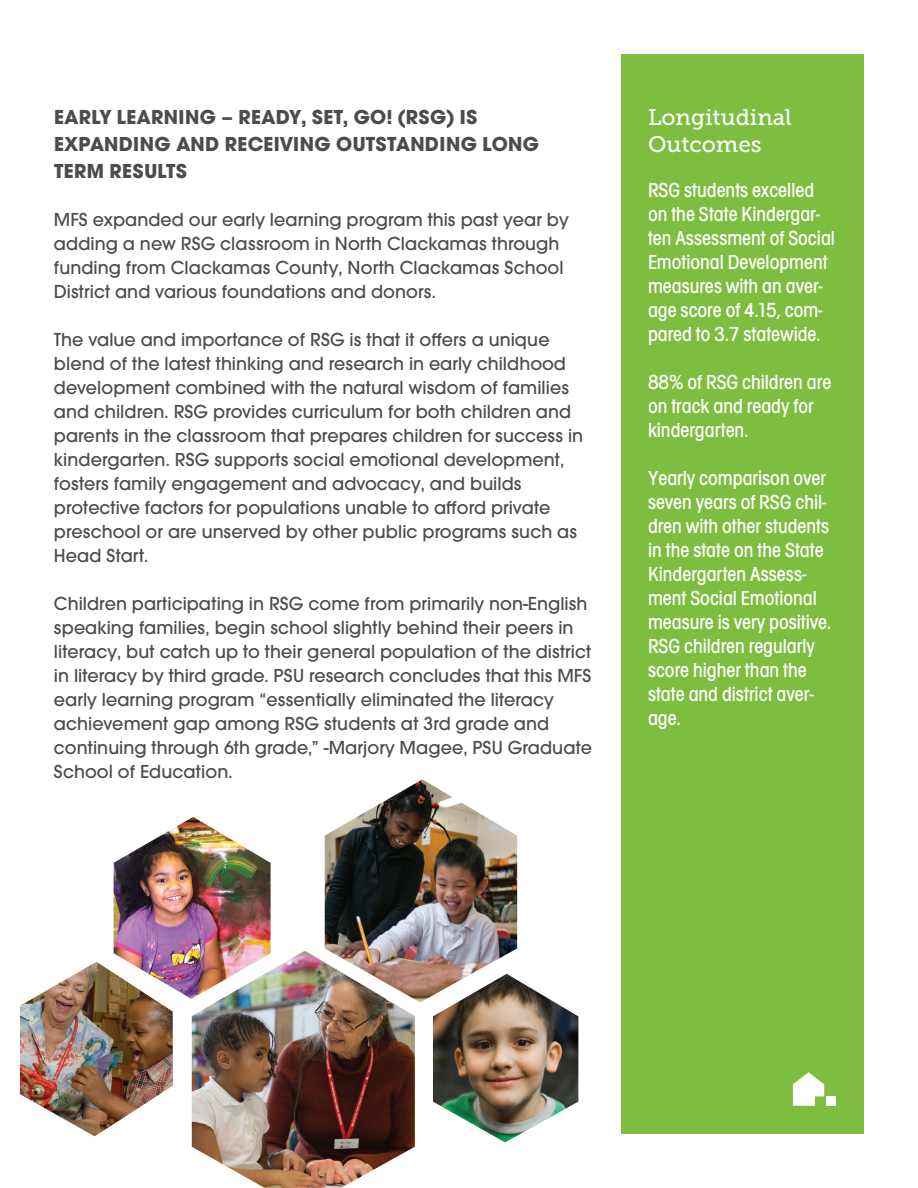
<style>
.page{position:relative;width:918px;height:1188px;background:#fff}
.page>*{position:absolute;margin:0;border:0;box-sizing:border-box;transform-origin:0 0}
.t1{font:22.5px/27px "Museo Slab 500";color:#fff}
.t2{font:500 condensed 21px/24px "Avalon";color:#fff}
.t3{font:700 21px/27px "Avalon";letter-spacing:.015em;color:#4b4c4d}
.t4{font:500 19.5px/24px "Avalon";color:#4b4c4d}
</style>
<div class="page">
<div style="left:621px;top:54px;width:243px;height:1080px;background:#7fbd41"></div>
<img style="left:192px;top:951px;width:223px;height:237px">
<img style="left:114px;top:817px;width:157px;height:182px">
<img style="left:433px;top:980px;width:145px;height:162px">
<img style="left:325px;top:779px;width:192px;height:223px">
<img style="left:20px;top:962px;width:153px;height:174px">
<div style="left:826px;top:1096px;width:10px;height:10px;background:#fff"></div>
<svg style="left:793px;top:1072px;width:31px;height:34px"></svg>
<p class="t3" style="left:54px;top:103px;width:486px">EARLY LEARNING – READY, SET, GO! (RSG) IS<br>EXPANDING AND RECEIVING OUTSTANDING LONG<br>TERM RESULTS</p>
<p class="t4" style="left:54px;top:207px;width:516px">MFS expanded our early learning program this past year by adding a new RSG classroom in North Clackamas through funding from Clackamas County, North Clackamas School District and various foundations and donors.</p>
<p class="t4" style="left:54px;top:327px;width:531px">The value and importance of RSG is that it offers a unique blend of the latest thinking and research in early childhood development combined with the natural wisdom of families and children. RSG provides curriculum for both children and parents in the classroom that prepares children for success in kindergarten. RSG supports social emotional development, fosters family engagement and advocacy, and builds protective factors for populations unable to afford private preschool or are unserved by other public programs such as Head Start.</p>
<p class="t4" style="left:54px;top:591px;width:540px">Children participating in RSG come from primarily non-English speaking families, begin school slightly behind their peers in literacy, but catch up to their general population of the district in literacy by third grade. PSU research concludes that this MFS early learning program “essentially eliminated the literacy achievement gap among RSG students at 3rd grade and continuing through 6th grade,” -Marjory Magee, PSU Graduate School of Education.</p>
<p class="t1" style="left:648px;top:104px;width:145px">Longitudinal<br>Outcomes</p>
<p class="t2" style="left:648px;top:178px;width:189px">RSG students excelled on the State Kindergar&shy;ten Assessment of Social<br>Emotional Development measures with an aver&shy;age score of 4.15, com&shy;pared to 3.7 statewide.</p>
<p class="t2" style="left:648px;top:371px;width:185px">88% of RSG children are on track and ready for kindergarten.</p>
<p class="t2" style="left:648px;top:467px;width:185px">Yearly comparison over seven years of RSG chil&shy;dren with other students in the state on the State<br>Kindergarten Assess&shy;ment Social Emotional measure is very positive.<br>RSG children regularly score higher than the state and district aver&shy;age.</p>
</div>
